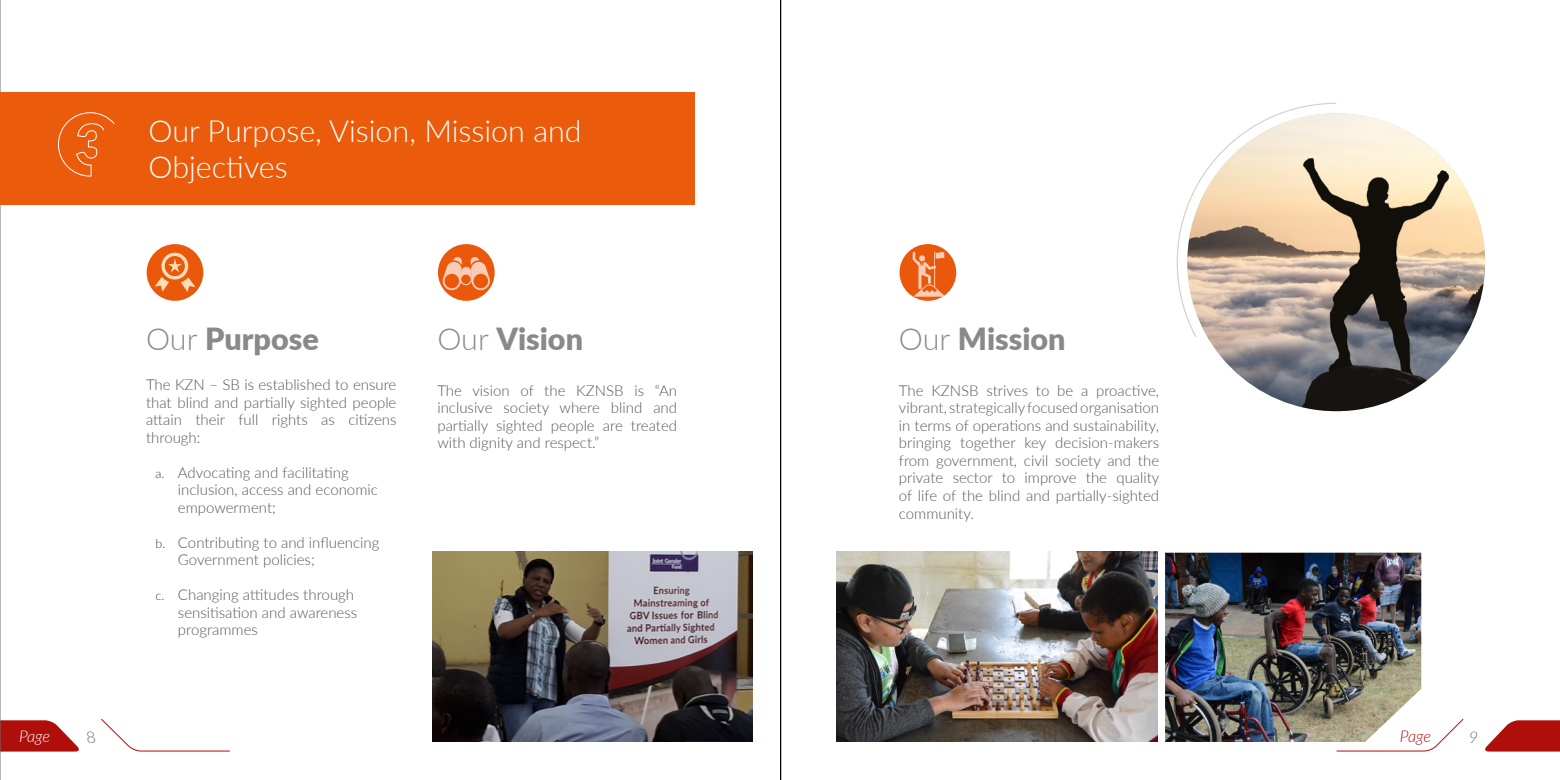
<style>
.page{position:relative;width:1560px;height:780px;background:#fff}
.page>*{position:absolute;margin:0;border:0;box-sizing:border-box;transform-origin:0 0}
.t1{font:300 30.5px/36.6px "Lato";color:#fff}
.t2{font:900 30.5px "Lato";color:#8a8989}
.t3{font:italic 300 16.25px "Lato";color:#fff}
.t4{font:italic 300 16.25px "Lato";color:#ae0f0a}
.t5{font:300 16.25px "Lato";color:#706f6f}
.t6{font:italic 300 16.25px "Lato";color:#706f6f}
.t7{font:300 15px/17.5px "Lato";color:#575756;text-align:justify}
.s1{font-weight:300}
.s2{font-size:12.5px;color:#3c3c3b}
</style>
<div class="page">
<svg style="left:1px;top:720px;width:78px;height:31px"></svg>
<svg style="left:1336px;top:718px;width:127px;height:33px"></svg>
<svg style="left:101px;top:718px;width:129px;height:33px"></svg>
<svg style="left:1485px;top:720px;width:74px;height:31px"></svg>
<hr style="left:0;top:0;width:1px;height:780px;background:#706f6f">
<div style="left:0;top:92px;width:694px;height:113px;background:#ea5b0b"></div>
<svg style="left:58px;top:112px;width:57px;height:65px"></svg>
<div style="left:147px;top:244px;width:56px;height:57px;background:#ea580c;border-radius:50%"></div>
<div style="left:899px;top:244px;width:57px;height:57px;background:#ea580c;border-radius:50%"></div>
<div style="left:438px;top:244px;width:56px;height:57px;background:#ea580c;border-radius:50%"></div>
<svg style="left:442px;top:257px;width:48px;height:33px"></svg>
<img style="left:1187px;top:113px;width:297px;height:298px;border-radius:149px">
<svg style="left:1176px;top:102px;width:161px;height:236px"></svg>
<svg style="left:912px;top:251px;width:33px;height:46px"></svg>
<svg style="left:154px;top:253px;width:41px;height:39px"></svg>
<img style="left:836px;top:551px;width:320px;height:191px">
<img style="left:432px;top:551px;width:320px;height:191px">
<img style="left:1165px;top:552px;width:255px;height:190px">
<hr style="left:780px;top:0;width:1px;height:780px;background:#000">
<h1 class="t1" style="left:149px;top:111px;width:434px">Our Purpose, Vision, Mission and<br>Objectives</h1>
<h1 class="t2" style="left:146px;top:315px;width:174px"><span class="s1">Our</span> Purpose</h1>
<h1 class="t2" style="left:437px;top:315px;width:147px"><span class="s1">Our</span> Vision</h1>
<h1 class="t2" style="left:898px;top:315px;width:168px"><span class="s1">Our</span> Mission</h1>
<p class="t7" style="left:437px;top:381px;width:241px">The vision of the KZNSB is “An inclusive society where blind and partially sighted people are treated with dignity and respect.”</p>
<p class="t7" style="left:898px;top:381px;width:262px">The KZNSB strives to be a proactive, vibrant, strategically focused organisation in terms of operations and sustainability, bringing together key decision-makers from government, civil society and the private sector to improve the quality of life of the blind and partially-sighted community.</p>
<p class="t7" style="left:146px;top:375px;width:252px">The KZN – SB is established to ensure that blind and partially sighted people attain their full rights as citizens through:</p>
<p class="t7" style="left:178px;top:463px;width:201px;text-align:left;text-indent:-22px"><span class="s2">a.</span> Advocating and facilitating inclusion, access and economic empowerment;</p>
<p class="t7" style="left:178px;top:533px;width:203px;text-indent:-22px"><span class="s2">b.</span> Contributing to and influencing<br>Government policies;</p>
<p class="t7" style="left:178px;top:585px;width:181px;text-align:left;text-indent:-22px"><span class="s2">c.</span> Changing attitudes through sensitisation and awareness programmes</p>
<p class="t3" style="left:19px;top:724px;width:33px">Page</p>
<p class="t5" style="left:87px;top:725px;width:14px">8</p>
<p class="t4" style="left:1399px;top:724px;width:33px">Page</p>
<p class="t6" style="left:1468px;top:725px;width:11px">9</p>
</div>
